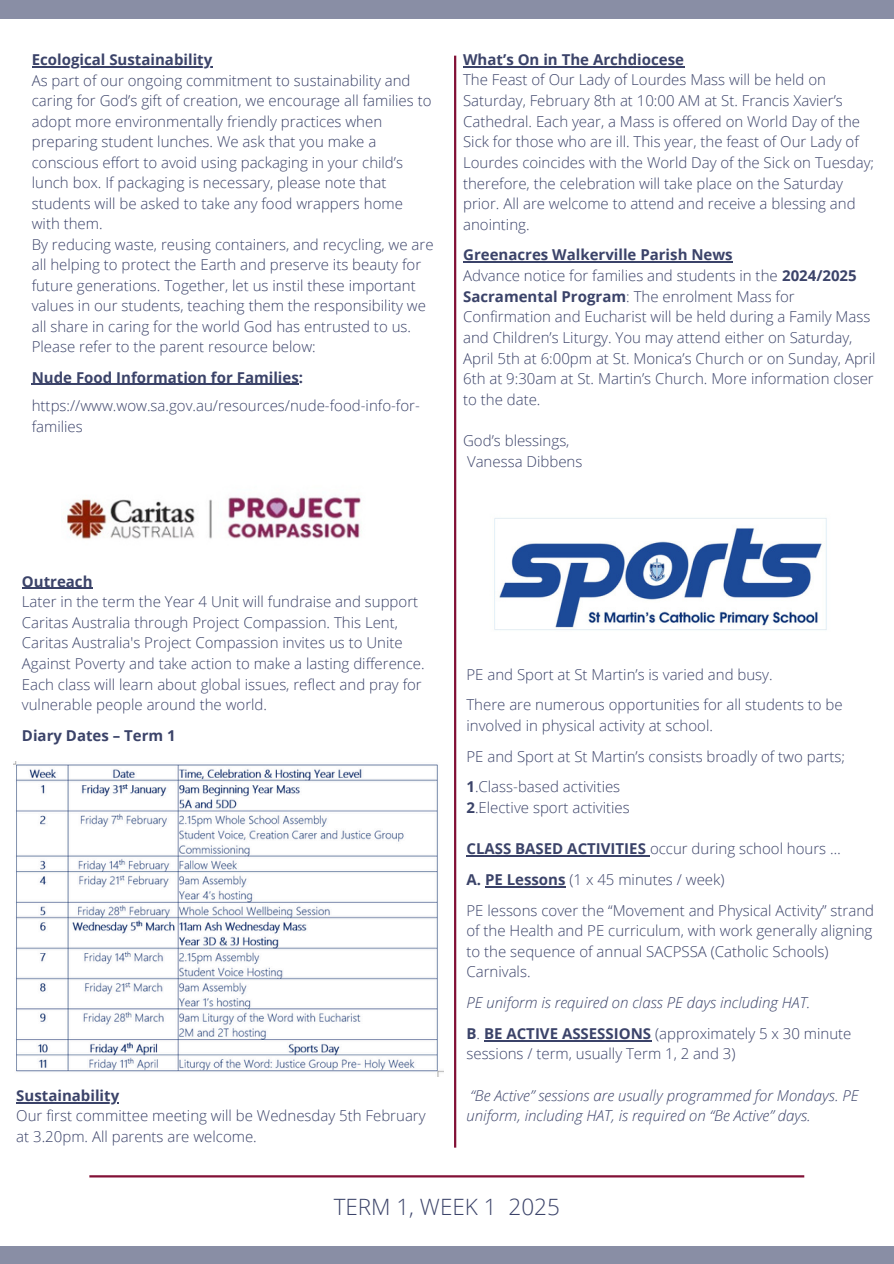
<style>
.page{position:relative;width:894px;height:1264px;background:#fff}
.page>*{position:absolute;margin:0;border:0;box-sizing:border-box;transform-origin:0 0}
.t1{font:300 22.5px "Open Sans";color:#3b4369}
.t2{font:300 15px/20.5px "Open Sans";color:#3b4369}
.t3{font:700 15px "Open Sans";color:#3b4369}
.t4{font:italic 300 15px/20.5px "Open Sans";color:#3b4369}
.s1{font-weight:700}
</style>
<div class="page">
<hr style="left:454px;top:56px;width:2px;height:1091px;background:#821136">
<hr style="left:89px;top:1175px;width:715px;height:2px;background:#821136">
<div style="left:0;top:0;width:893px;height:18px;background:#898ea5"></div>
<div style="left:0;top:1246px;width:893px;height:17px;background:#898ea5"></div>
<img style="left:67px;top:497px;width:295px;height:42px">
<img style="left:13px;top:761px;width:430px;height:315px">
<hr style="left:22px;top:587px;width:71px;height:2px;background:#3b4369">
<hr style="left:463px;top:66px;width:221px;height:1px;background:#3b4369">
<hr style="left:463px;top:262px;width:269px;height:1px;background:#3b4369">
<hr style="left:32px;top:66px;width:180px;height:1px;background:#3b4369">
<hr style="left:32px;top:384px;width:267px;height:1px;background:#3b4369">
<hr style="left:16px;top:1102px;width:103px;height:1px;background:#3b4369">
<img style="left:494px;top:518px;width:333px;height:112px">
<hr style="left:466px;top:855px;width:183px;height:1px;background:#3b4369">
<hr style="left:485px;top:886px;width:80px;height:1px;background:#3b4369">
<hr style="left:484px;top:1039px;width:167px;height:2px;background:#3b4369">
<p class="t3" style="left:32px;top:49px;width:182px">Ecological Sustainability</p>
<p class="t2" style="left:32px;top:70px;width:401px">As part of our ongoing commitment to sustainability and caring for God’s gift of creation, we encourage all families to adopt more environmentally friendly practices when preparing student lunches. We ask that you make a conscious effort to avoid using packaging in your child’s lunch box. If packaging is necessary, please note that students will be asked to take any food wrappers home with them.</p>
<p class="t2" style="left:32px;top:234px;width:403px">By reducing waste, reusing containers, and recycling, we are all helping to protect the Earth and preserve its beauty for future generations. Together, let us instil these important values in our students, teaching them the responsibility we all share in caring for the world God has entrusted to us.<br>Please refer to the parent resource below:</p>
<p class="t3" style="left:32px;top:367px;width:273px">Nude Food Information for Families:</p>
<p class="t2" style="left:32px;top:395px;width:389px">https://www.wow.sa.gov.au/resources/nude-food-info-for&shy;families</p>
<p class="t3" style="left:463px;top:49px;width:222px">What’s On in The Archdiocese</p>
<p class="t2" style="left:463px;top:69px;width:412px">The Feast of Our Lady of Lourdes Mass will be held on Saturday, February 8th at 10:00 AM at St. Francis Xavier’s Cathedral. Each year, a Mass is offered on World Day of the Sick for those who are ill. This year, the feast of Our Lady of Lourdes coincides with the World Day of the Sick on Tuesday; therefore, the celebration will take place on the Saturday prior. All are welcome to attend and receive a blessing and anointing.</p>
<p class="t3" style="left:463px;top:244px;width:271px">Greenacres Walkerville Parish News</p>
<p class="t2" style="left:463px;top:265px;width:414px">Advance notice for families and students in the <span class="s1">2024/2025<br>Sacramental Program</span>: The enrolment Mass for Confirmation and Eucharist will be held during a Family Mass and Children’s Liturgy. You may attend either on Saturday, April 5th at 6:00pm at St. Monica’s Church or on Sunday, April 6th at 9:30am at St. Martin’s Church. More information closer to the date.</p>
<h2 class="t2" style="left:463px;top:430px;width:108px">God’s blessings,</h2>
<p class="t2" style="left:467px;top:451px;width:117px">Vanessa Dibbens</p>
<p class="t3" style="left:22px;top:570px;width:72px">Outreach</p>
<p class="t2" style="left:22px;top:591px;width:404px">Later in the term the Year 4 Unit will fundraise and support Caritas Australia through Project Compassion. This Lent, Caritas Australia's Project Compassion invites us to Unite Against Poverty and take action to make a lasting difference.<br>Each class will learn about global issues, reflect and pray for vulnerable people around the world.</p>
<h2 class="t3" style="left:22px;top:725px;width:155px">Diary Dates – Term 1</h2>
<p class="t3" style="left:16px;top:1084px;width:104px">Sustainability</p>
<p class="t2" style="left:16px;top:1105px;width:411px">Our first committee meeting will be Wednesday 5th February at 3.20pm. All parents are welcome.</p>
<p class="t2" style="left:466px;top:663px;width:307px">PE and Sport at St Martin’s is varied and busy.</p>
<p class="t2" style="left:466px;top:694px;width:377px">There are numerous opportunities for all students to be involved in physical activity at school.</p>
<p class="t2" style="left:466px;top:745px;width:380px">PE and Sport at St Martin’s consists broadly of two parts;</p>
<p class="t2" style="left:466px;top:776px;width:155px"><span class="s1">1</span>.Class-based activities</p>
<p class="t2" style="left:466px;top:797px;width:165px"><span class="s1">2</span>.Elective sport activities</p>
<p class="t2" style="left:466px;top:838px;width:376px"><span class="s1">CLASS BASED ACTIVITIES</span> occur during school hours …</p>
<p class="t2" style="left:466px;top:868px;width:259px"><span class="s1">A. PE Lessons</span> (1 x 45 minutes / week)</p>
<p class="t2" style="left:466px;top:899px;width:409px">PE lessons cover the “Movement and Physical Activity” strand of the Health and PE curriculum, with work generally aligning to the sequence of annual SACPSSA (Catholic Schools)<br>Carnivals.</p>
<p class="t4" style="left:466px;top:992px;width:345px">PE uniform is required on class PE days including HAT.</p>
<p class="t2" style="left:466px;top:1022px;width:386px"><span class="s1">B</span>. <span class="s1">BE ACTIVE ASSESSIONS</span> (approximately 5 x 30 minute sessions / term, usually Term 1, 2 and 3)</p>
<p class="t4" style="left:466px;top:1084px;width:393px">“Be Active” sessions are usually programmed for Mondays. PE uniform, including HAT, is required on “Be Active” days.</p>
<p class="t1" style="left:333px;top:1190px;width:228px">TERM 1, WEEK 1 2025</p>
</div>
